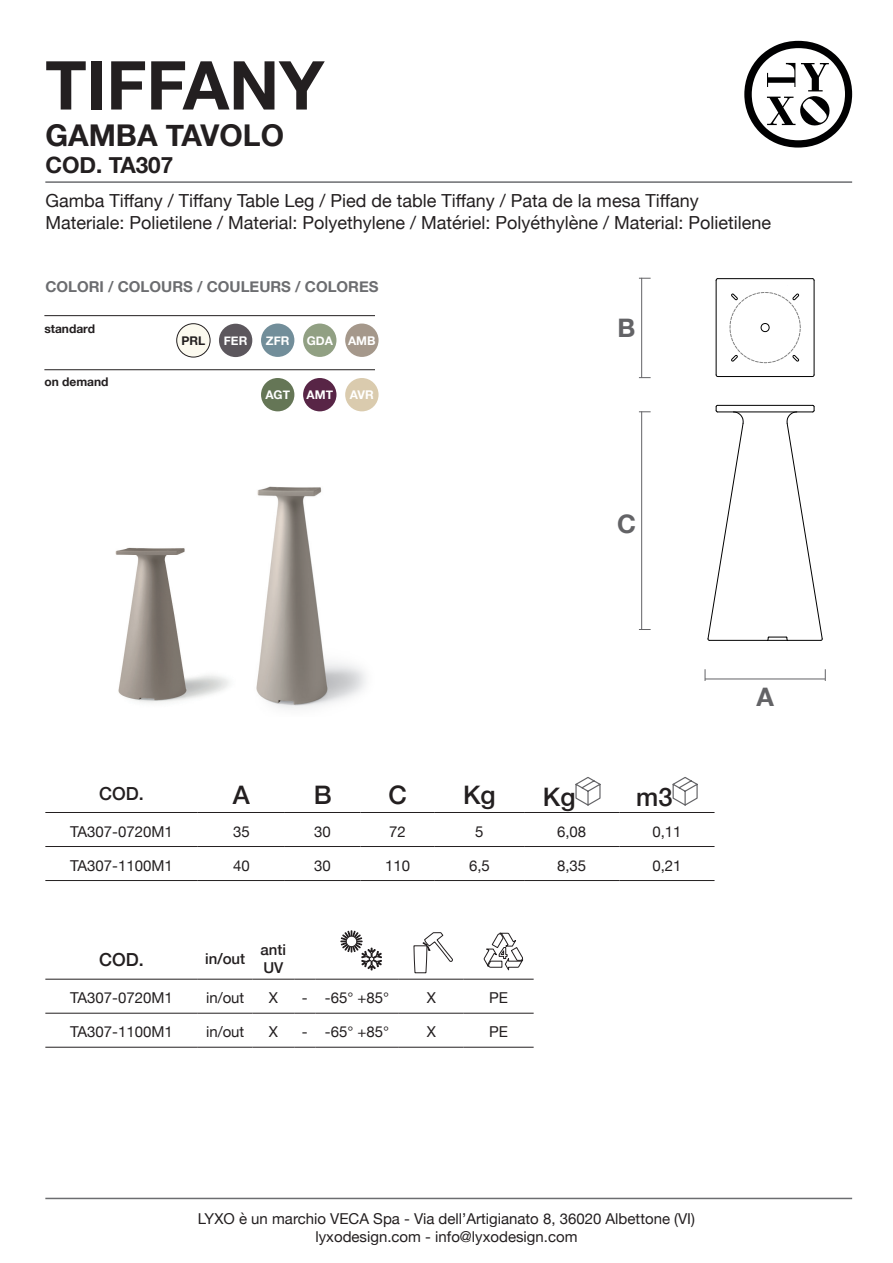
<style>
.page{position:relative;width:893px;height:1263px;background:#fff}
.page>*{position:absolute;margin:0;border:0;box-sizing:border-box;transform-origin:0 0}
.t1{font:700 67.5px "Helvetica Neue";color:#231f20}
.t2{font:700 30px "Helvetica Neue";color:#231f20}
.t3{font:500 25.5px "Helvetica Neue";color:#231f20}
.t4{font:700 25.5px "Helvetica Neue";color:#636366}
.t5{font:700 22.5px "Helvetica Neue";color:#231f20}
.t6{font:18px "Helvetica Neue";color:#231f20}
.t7{font:500 18px "Helvetica Neue";color:#231f20}
.t8{font:15px/18px "Helvetica Neue";color:#231f20;text-align:center}
.t9{font:700 15px "Helvetica Neue";color:#6c6d70}
.t10{font:500 15px "Helvetica Neue";color:#231f20}
.t11{font:700 12px "Helvetica Neue";color:#fff}
.t12{font:700 12px "Helvetica Neue";color:#231f20}
.t13{font:7.5px/9px "Myriad Pro";color:#231f20;text-align:center}
</style>
<div class="page">
<svg style="left:744px;top:41px;width:108px;height:107px"></svg>
<hr style="left:45px;top:181px;width:807px;height:2px;background:#6c6d70">
<hr style="left:45px;top:1198px;width:807px;height:1px;background:#6c6d70">
<div style="left:219px;top:324px;width:33px;height:33px;background:#5c575d;border-radius:50%"></div>
<div style="left:177px;top:324px;width:33px;height:33px;background:#fcfaef;border-radius:50%"></div>
<div style="left:177px;top:324px;width:33px;height:33px;border:1px solid #231f20;border-radius:50%"></div>
<div style="left:261px;top:378px;width:33px;height:33px;background:#657656;border-radius:50%"></div>
<div style="left:261px;top:324px;width:33px;height:33px;background:#728e9a;border-radius:50%"></div>
<div style="left:345px;top:324px;width:34px;height:33px;background:#a5988b;border-radius:50%"></div>
<div style="left:303px;top:324px;width:33px;height:33px;background:#91a083;border-radius:50%"></div>
<div style="left:303px;top:378px;width:33px;height:33px;background:#582546;border-radius:50%"></div>
<div style="left:345px;top:378px;width:34px;height:33px;background:#dacbae;border-radius:50%"></div>
<hr style="left:44px;top:315px;width:331px;height:1px;background:#231f20">
<hr style="left:44px;top:369px;width:331px;height:1px;background:#231f20">
<hr style="left:705px;top:679px;width:120px;height:1px;background:#636366">
<svg style="left:705px;top:669px;width:1px;height:12px"></svg>
<svg style="left:825px;top:669px;width:1px;height:12px"></svg>
<hr style="left:641px;top:278px;width:1px;height:100px;background:#636366">
<hr style="left:641px;top:411px;width:1px;height:218px;background:#636366">
<svg style="left:639px;top:629px;width:12px;height:1px"></svg>
<svg style="left:639px;top:411px;width:12px;height:1px"></svg>
<hr style="left:45px;top:812px;width:153px;height:1px;background:#231f20">
<hr style="left:198px;top:812px;width:87px;height:1px;background:#231f20">
<hr style="left:285px;top:812px;width:75px;height:1px;background:#231f20">
<hr style="left:360px;top:812px;width:75px;height:1px;background:#231f20">
<hr style="left:435px;top:812px;width:89px;height:1px;background:#231f20">
<hr style="left:524px;top:812px;width:95px;height:1px;background:#231f20">
<hr style="left:619px;top:812px;width:95px;height:1px;background:#231f20">
<hr style="left:45px;top:846px;width:153px;height:1px;background:#231f20">
<hr style="left:198px;top:846px;width:87px;height:1px;background:#231f20">
<hr style="left:285px;top:846px;width:75px;height:1px;background:#231f20">
<hr style="left:360px;top:846px;width:75px;height:1px;background:#231f20">
<hr style="left:435px;top:846px;width:89px;height:1px;background:#231f20">
<hr style="left:524px;top:846px;width:95px;height:1px;background:#231f20">
<hr style="left:619px;top:846px;width:95px;height:1px;background:#231f20">
<hr style="left:45px;top:880px;width:153px;height:1px;background:#231f20">
<hr style="left:198px;top:880px;width:87px;height:1px;background:#231f20">
<hr style="left:285px;top:880px;width:75px;height:1px;background:#231f20">
<hr style="left:360px;top:880px;width:75px;height:1px;background:#231f20">
<hr style="left:435px;top:880px;width:89px;height:1px;background:#231f20">
<hr style="left:524px;top:880px;width:95px;height:1px;background:#231f20">
<hr style="left:619px;top:880px;width:95px;height:1px;background:#231f20">
<svg style="left:575px;top:777px;width:26px;height:29px"></svg>
<svg style="left:672px;top:777px;width:26px;height:29px"></svg>
<hr style="left:45px;top:979px;width:153px;height:1px;background:#231f20">
<hr style="left:198px;top:979px;width:55px;height:1px;background:#231f20">
<hr style="left:253px;top:979px;width:41px;height:1px;background:#231f20">
<svg style="left:294px;top:979px;width:21px;height:1px"></svg>
<hr style="left:315px;top:979px;width:84px;height:1px;background:#231f20">
<hr style="left:399px;top:979px;width:65px;height:1px;background:#231f20">
<hr style="left:464px;top:979px;width:70px;height:1px;background:#231f20">
<hr style="left:45px;top:1013px;width:153px;height:1px;background:#231f20">
<hr style="left:198px;top:1013px;width:55px;height:1px;background:#231f20">
<hr style="left:253px;top:1013px;width:41px;height:1px;background:#231f20">
<svg style="left:294px;top:1013px;width:21px;height:1px"></svg>
<hr style="left:315px;top:1013px;width:84px;height:1px;background:#231f20">
<hr style="left:399px;top:1013px;width:65px;height:1px;background:#231f20">
<hr style="left:464px;top:1013px;width:70px;height:1px;background:#231f20">
<hr style="left:45px;top:1047px;width:153px;height:1px;background:#231f20">
<hr style="left:198px;top:1047px;width:55px;height:1px;background:#231f20">
<hr style="left:253px;top:1047px;width:41px;height:1px;background:#231f20">
<svg style="left:294px;top:1047px;width:21px;height:1px"></svg>
<hr style="left:315px;top:1047px;width:84px;height:1px;background:#231f20">
<hr style="left:399px;top:1047px;width:65px;height:1px;background:#231f20">
<hr style="left:464px;top:1047px;width:70px;height:1px;background:#231f20">
<svg style="left:341px;top:930px;width:41px;height:40px"></svg>
<svg style="left:414px;top:932px;width:39px;height:41px"></svg>
<svg style="left:484px;top:933px;width:39px;height:38px"></svg>
<hr style="left:718px;top:376px;width:94px;height:1px;background:#000">
<hr style="left:814px;top:280px;width:1px;height:95px;background:#000">
<hr style="left:718px;top:278px;width:94px;height:1px;background:#000">
<hr style="left:716px;top:280px;width:1px;height:95px;background:#000">
<svg style="left:729px;top:292px;width:72px;height:71px"></svg>
<svg style="left:707px;top:405px;width:116px;height:236px"></svg>
<img style="left:115px;top:547px;width:114px;height:156px">
<img style="left:256px;top:486px;width:110px;height:223px">
<p class="t1" style="left:45px;top:33px;width:280px">TIFFANY</p>
<p class="t2" style="left:45px;top:111px;width:240px">GAMBA TAVOLO</p>
<p class="t5" style="left:45px;top:147px;width:129px">COD. TA307</p>
<p class="t6" style="left:45px;top:188px;width:655px">Gamba Tiffany / Tiffany Table Leg / Pied de table Tiffany / Pata de la mesa Tiffany</p>
<p class="t6" style="left:45px;top:210px;width:727px">Materiale: Polietilene / Material: Polyethylene / Matériel: Polyéthylène / Material: Polietilene</p>
<p class="t9" style="left:45px;top:275px;width:335px">COLORI / COLOURS / COULEURS / COLORES</p>
<p class="t12" style="left:44px;top:319px;width:52px">standard</p>
<p class="t12" style="left:44px;top:372px;width:66px">on demand</p>
<p class="t12" style="left:182px;top:331px;width:25px">PRL</p>
<p class="t11" style="left:224px;top:331px;width:25px">FER</p>
<p class="t11" style="left:266px;top:331px;width:25px">ZFR</p>
<p class="t11" style="left:307px;top:331px;width:28px">GDA</p>
<p class="t11" style="left:348px;top:331px;width:29px">AMB</p>
<p class="t11" style="left:265px;top:386px;width:26px">AGT</p>
<p class="t11" style="left:307px;top:386px;width:28px">AMT</p>
<p class="t11" style="left:350px;top:386px;width:25px">AVR</p>
<p class="t4" style="left:618px;top:308px;width:19px">B</p>
<p class="t4" style="left:617px;top:504px;width:20px">C</p>
<p class="t7" style="left:99px;top:779px;width:46px">COD.</p>
<p class="t3" style="left:233px;top:774px;width:19px">A</p>
<p class="t3" style="left:314px;top:774px;width:19px">B</p>
<p class="t3" style="left:388px;top:774px;width:20px">C</p>
<p class="t3" style="left:463px;top:774px;width:34px">Kg</p>
<p class="t3" style="left:543px;top:776px;width:34px">Kg</p>
<p class="t3" style="left:636px;top:776px;width:38px">m3</p>
<p class="t8" style="left:70px;top:823px;width:104px">TA307-0720M1</p>
<p class="t8" style="left:233px;top:823px;width:18px">35</p>
<p class="t8" style="left:314px;top:823px;width:18px">30</p>
<p class="t8" style="left:389px;top:823px;width:18px">72</p>
<p class="t8" style="left:475px;top:823px;width:10px">5</p>
<p class="t8" style="left:557px;top:823px;width:31px">6,08</p>
<p class="t8" style="left:652px;top:823px;width:31px">0,11</p>
<p class="t8" style="left:70px;top:857px;width:104px">TA307-1100M1</p>
<p class="t8" style="left:233px;top:857px;width:18px">40</p>
<p class="t8" style="left:314px;top:857px;width:18px">30</p>
<p class="t8" style="left:385px;top:857px;width:27px">110</p>
<p class="t8" style="left:469px;top:857px;width:22px">6,5</p>
<p class="t8" style="left:557px;top:857px;width:31px">8,35</p>
<p class="t8" style="left:652px;top:857px;width:31px">0,21</p>
<p class="t7" style="left:99px;top:945px;width:46px">COD.</p>
<p class="t10" style="left:205px;top:947px;width:42px">in/out</p>
<p class="t10" style="left:261px;top:938px;width:27px">anti</p>
<p class="t10" style="left:263px;top:956px;width:21px">UV</p>
<p class="t8" style="left:70px;top:990px;width:104px">TA307-0720M1</p>
<p class="t8" style="left:206px;top:990px;width:40px">in/out</p>
<p class="t8" style="left:269px;top:990px;width:11px">X</p>
<p class="t8" style="left:302px;top:990px;width:7px">-</p>
<p class="t8" style="left:325px;top:990px;width:66px">-65° +85°</p>
<p class="t8" style="left:427px;top:990px;width:11px">X</p>
<p class="t8" style="left:489px;top:990px;width:20px">PE</p>
<p class="t8" style="left:70px;top:1024px;width:104px">TA307-1100M1</p>
<p class="t8" style="left:206px;top:1024px;width:40px">in/out</p>
<p class="t8" style="left:269px;top:1024px;width:11px">X</p>
<p class="t8" style="left:302px;top:1024px;width:7px">-</p>
<p class="t8" style="left:325px;top:1024px;width:66px">-65° +85°</p>
<p class="t8" style="left:427px;top:1024px;width:11px">X</p>
<p class="t8" style="left:489px;top:1024px;width:20px">PE</p>
<p class="t13" style="left:362px;top:990px;width:15px">max<br>Kg</p>
<p class="t13" style="left:426px;top:995px;width:8px">LT</p>
<p class="t13" style="left:493px;top:990px;width:15px">max<br>Kg</p>
<p class="t4" style="left:756px;top:677px;width:19px">A</p>
<p class="t8" style="left:198px;top:1210px;width:499px">LYXO è un marchio VECA Spa - Via dell’Artigianato 8, 36020 Albettone (VI) lyxodesign.com - info@lyxodesign.com</p>
</div>
